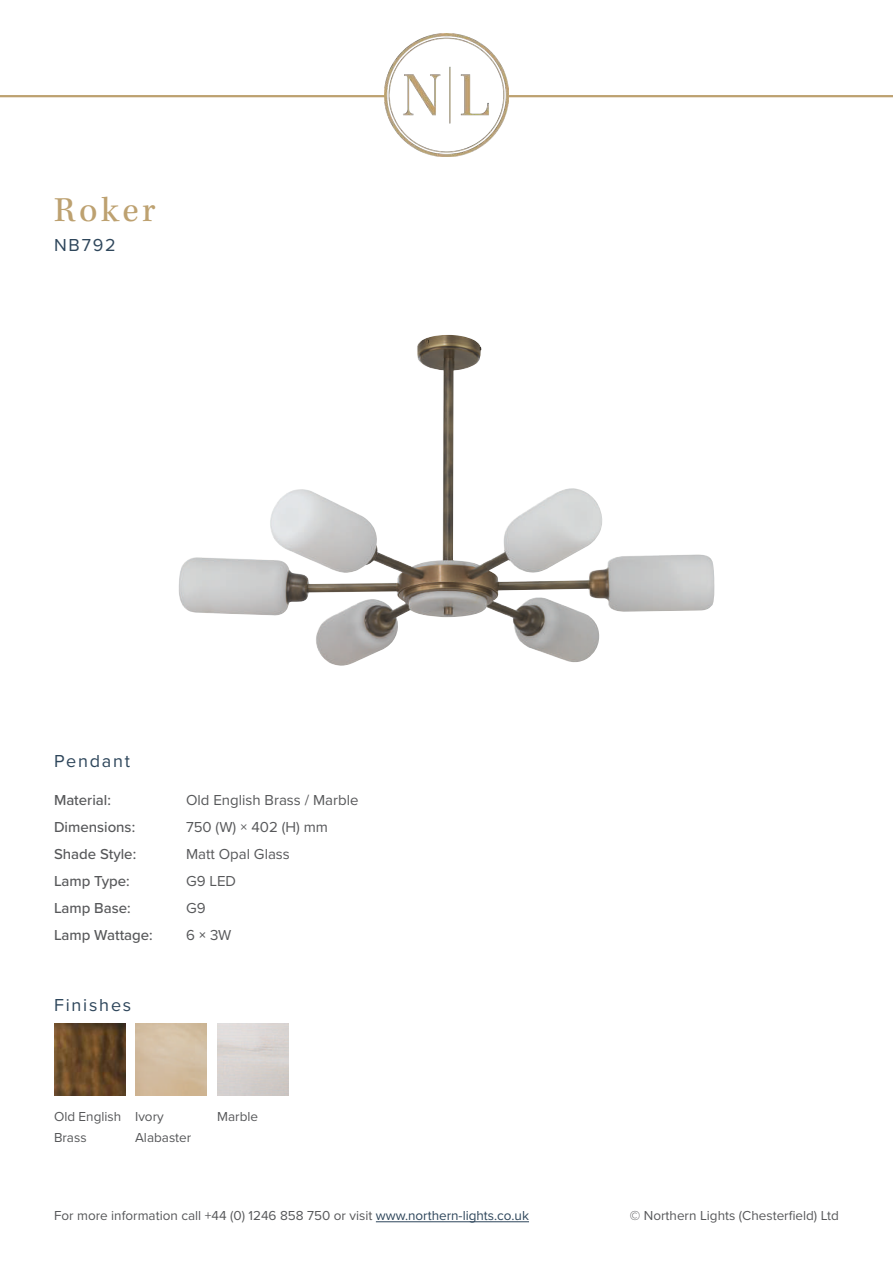
<style>
.page{position:relative;width:893px;height:1263px;background:#fff}
.page>*{position:absolute;margin:0;border:0;box-sizing:border-box;transform-origin:0 0}
.t1{font:36px "Kepler Std";letter-spacing:.1em;color:#bda170}
.t2{font:18px "Proxima Nova";letter-spacing:.1em;color:#2e465b}
.t3{font:500 15px/27px "Proxima Nova";color:#57585a}
.t4{font:15px/27px "Proxima Nova";color:#57585a}
.t5{font:13.5px/21px "Proxima Nova";color:#57585a}
.s1{font-weight:500}
.s2{color:#2e465b}
</style>
<div class="page">
<img style="left:178px;top:335px;width:537px;height:331px">
<hr style="left:376px;top:1221px;width:153px;height:1px;background:#2e465b">
<hr style="left:508px;top:95px;width:385px;height:2px;background:#bda170">
<hr style="left:0;top:95px;width:385px;height:2px;background:#bda170">
<img style="left:385px;top:33px;width:123px;height:124px">
<img style="left:54px;top:1024px;width:71px;height:71px">
<h1 class="t1" style="left:54px;top:189px;width:103px">Roker</h1>
<h2 class="t2" style="left:54px;top:231px;width:63px">NB792</h2>
<h2 class="t2" style="left:54px;top:747px;width:78px">Pendant</h2>
<p class="t3" style="left:54px;top:786px;width:100px">Material:<br>Dimensions:<br>Shade Style:<br>Lamp Type:<br>Lamp Base:<br>Lamp Wattage:</p>
<p class="t4" style="left:186px;top:786px;width:174px">Old English Brass / Marble<br>750 (W) × 402 (H) mm<br>Matt Opal Glass<br>G9 LED<br>G9<br>6 <span class="s1">×</span> 3W</p>
<h2 class="t2" style="left:54px;top:991px;width:79px">Finishes</h2>
<p class="t5" style="left:54px;top:1105px;width:69px">Old English<br>Brass</p>
<p class="t5" style="left:135px;top:1105px;width:58px">Ivory<br>Alabaster</p>
<p class="t5" style="left:217px;top:1105px;width:42px">Marble</p>
<p class="t5" style="left:54px;top:1204px;width:476px">For more information call +44 (0) 1246 858 750 or visit <span class="s2">www.northern-lights.co.uk</span></p>
<p class="t5" style="left:630px;top:1204px;width:211px">© Northern Lights (Chesterfield) Ltd</p>
</div>
